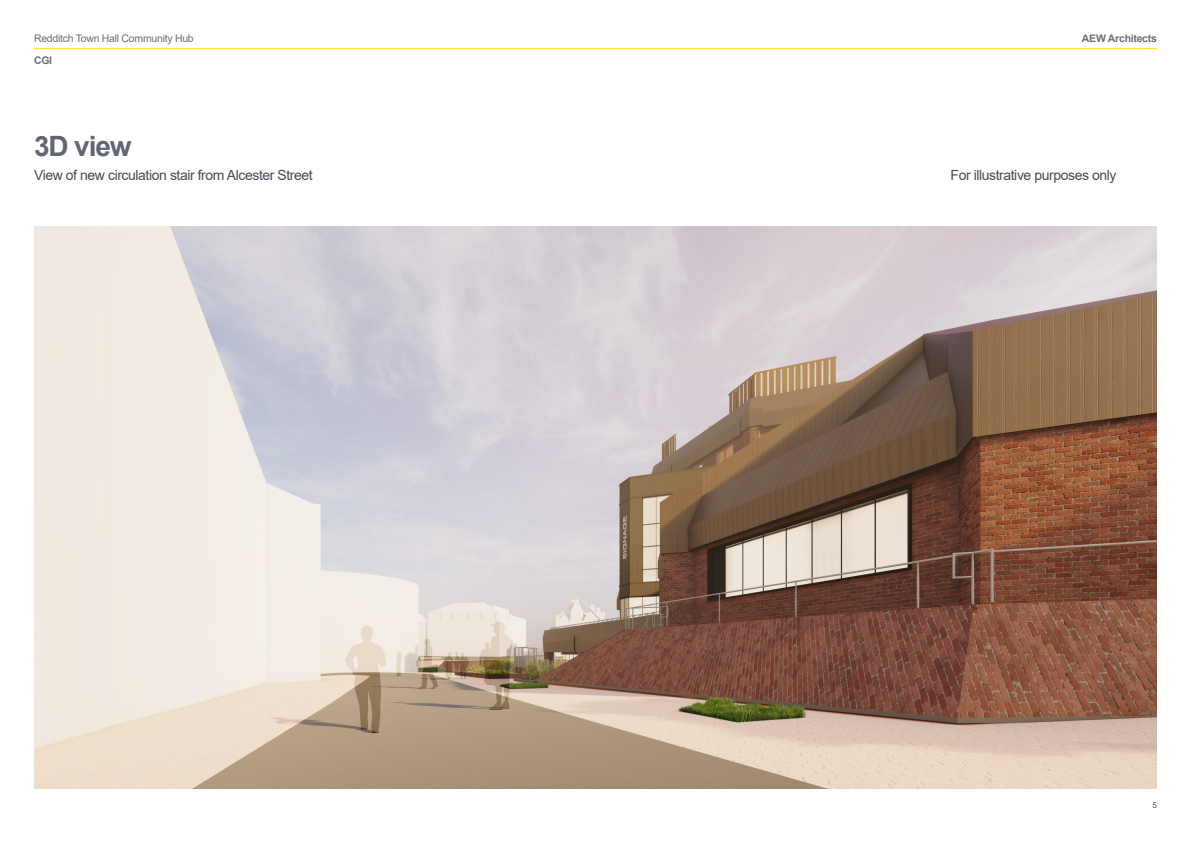
<style>
.page{position:relative;width:1191px;height:842px;background:#fff}
.page>*{position:absolute;margin:0;border:0;box-sizing:border-box;transform-origin:0 0}
.Document_Intro_-_Mid{font:700 28px "Arial";letter-spacing:-.04em;color:#616772}
.Large_Body_Copy{font:14px "Arial";letter-spacing:-.03em;color:#464b54}
.Small_Body_Copy{font:10.5px "Arial";letter-spacing:-.025em;color:#6c707b}
.Small_Body_Copy-2{font:700 10.5px "Arial";letter-spacing:-.025em;color:#6c707b}
.Document_Header_-_Bl{font:8px "Arial";color:#464b54}
</style>
<div class="page">
<hr style="left:34px;top:48px;width:1123px;height:1px;background:#ffde00">
<img style="left:34px;top:227px;width:1123px;height:561px">
<p class="Small_Body_Copy" style="left:34px;top:31px;width:161px">Redditch Town Hall Community Hub</p>
<p class="Small_Body_Copy-2" style="left:1082px;top:31px;width:76px">AEW Architects</p>
<p class="Small_Body_Copy-2" style="left:34px;top:53px;width:20px">CGI</p>
<p class="Document_Intro_-_Mid" style="left:34px;top:126px;width:99px">3D view</p>
<p class="Large_Body_Copy" style="left:34px;top:166px;width:280px">View of new circulation stair from Alcester Street</p>
<p class="Large_Body_Copy" style="left:950px;top:166px;width:167px">For illustrative purposes only</p>
<p class="Document_Header_-_Bl" style="left:1152px;top:800px;width:6px">5</p>
</div>
